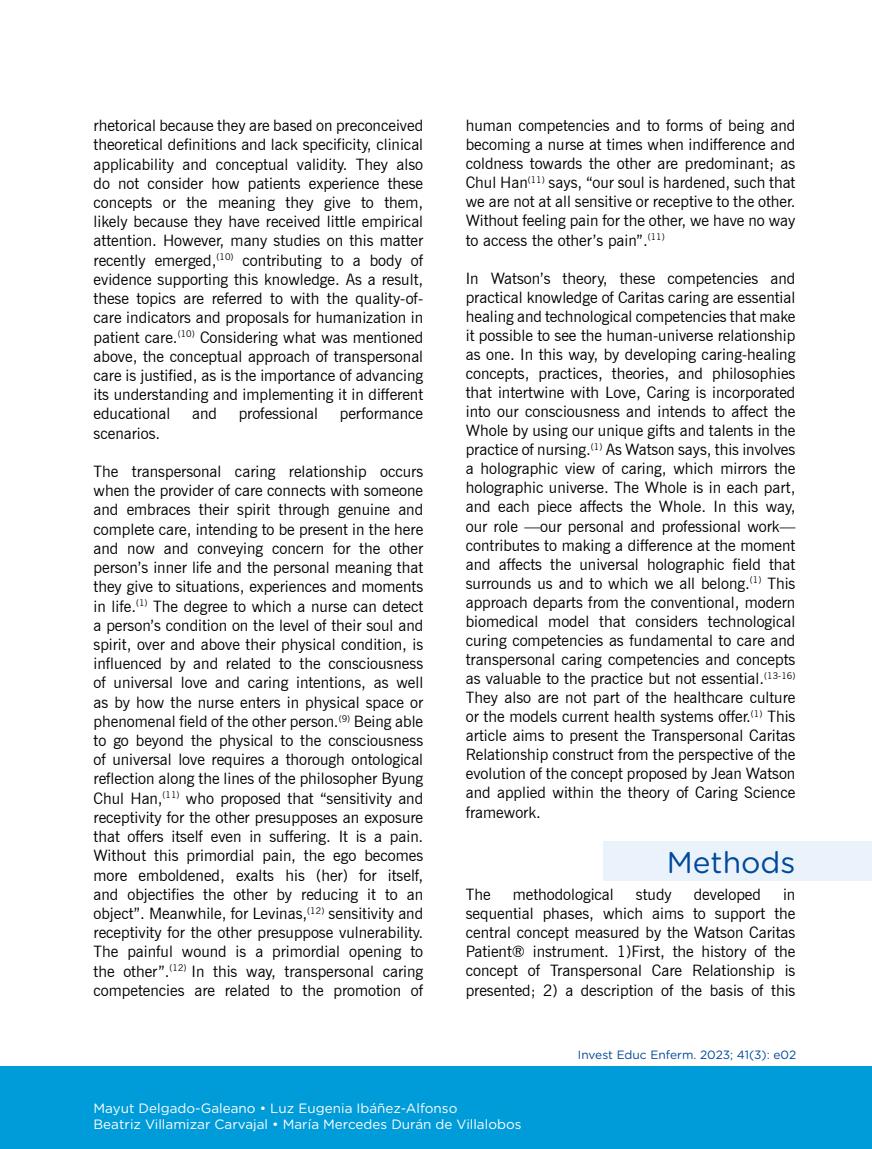
<style>
.page{position:relative;width:872px;height:1149px;background:#fff}
.page>*{position:absolute;margin:0;border:0;box-sizing:border-box;transform-origin:0 0}
.t1{font:30px "Gotham Rounded";color:#00489a}
.t2{font:15.75px/19.2px "News Gothic BT";color:#000;text-align:justify}
.t3{font:13.5px/16.2px "Gotham Rounded";color:#fff}
.t4{font:12px "Gotham Rounded";color:#00489a}
</style>
<div class="page">
<div style="left:0;top:1065px;width:872px;height:83px;background:#009bd9"></div>
<div style="left:603px;top:841px;width:269px;height:39px;background:#eaf3fc"></div>
<p class="t2" style="left:94px;top:116px;width:331px">rhetorical because they are based on preconceived theoretical definitions and lack specificity, clinical applicability and conceptual validity. They also do not consider how patients experience these concepts or the meaning they give to them, likely because they have received little empirical attention. However, many studies on this matter recently emerged,<sup>(10)</sup> contributing to a body of evidence supporting this knowledge. As a result, these topics are referred to with the quality-of&shy;care indicators and proposals for humanization in patient care.<sup>(10)</sup> Considering what was mentioned above, the conceptual approach of transpersonal care is justified, as is the importance of advancing its understanding and implementing it in different educational</p>
<p class="t2" style="left:192px;top:404px;width:26px">and</p>
<p class="t2" style="left:239px;top:404px;width:81px">professional</p>
<p class="t2" style="left:340px;top:404px;width:85px">performance</p>
<p class="t2" style="left:94px;top:423px;width:68px">scenarios.</p>
<p class="t2" style="left:94px;top:461px;width:331px">The transpersonal caring relationship occurs when the provider of care connects with someone and embraces their spirit through genuine and complete care, intending to be present in the here and now and conveying concern for the other person’s inner life and the personal meaning that they give to situations, experiences and moments in life.<sup>(1)</sup> The degree to which a nurse can detect a person’s condition on the level of their soul and spirit, over and above their physical condition, is influenced by and related to the consciousness of universal love and caring intentions, as well as by how the nurse enters in physical space or phenomenal field of the other person.<sup>(9)</sup> Being able to go beyond the physical to the consciousness of universal love requires a thorough ontological reflection along the lines of the philosopher Byung Chul Han,<sup>(11)</sup> who proposed that “sensitivity and receptivity for the other presupposes an exposure that offers itself even in suffering. It is a pain.<br>Without this primordial pain, the ego becomes more emboldened, exalts his (her) for itself, and objectifies the other by reducing it to an object”. Meanwhile, for Levinas,<sup>(12)</sup> sensitivity and receptivity for the other presuppose vulnerability.<br>The painful wound is a primordial opening to the other”.<sup>(12)</sup> In this way, transpersonal caring competencies are related to the promotion of</p>
<p class="t2" style="left:466px;top:116px;width:331px">human competencies and to forms of being and becoming a nurse at times when indifference and coldness towards the other are predominant; as Chul Han<sup>(11)</sup> says, “our soul is hardened, such that we are not at all sensitive or receptive to the other.<br>Without feeling pain for the other, we have no way to access the other’s pain”.<sup>(11)</sup></p>
<p class="t2" style="left:466px;top:268px;width:331px">In Watson’s theory, these competencies and practical knowledge of Caritas caring are essential healing and technological competencies that make it possible to see the human-universe relationship as one. In this way, by developing caring-healing concepts, practices, theories, and philosophies that intertwine with Love, Caring is incorporated into our consciousness and intends to affect the Whole by using our unique gifts and talents in the practice of nursing.<sup>(1)</sup> As Watson says, this involves a holographic view of caring, which mirrors the holographic universe. The Whole is in each part, and each piece affects the Whole. In this way, our role —our personal and professional work— contributes to making a difference at the moment and affects the universal holographic field that surrounds us and to which we all belong.<sup>(1)</sup> This approach departs from the conventional, modern biomedical model that considers technological curing competencies as fundamental to care and transpersonal caring competencies and concepts as valuable to the practice but not essential.<sup>(13-16)<br></sup>They also are not part of the healthcare culture or the models current health systems offer.<sup>(1)</sup> This article aims to present the Transpersonal Caritas Relationship construct from the perspective of the evolution of the concept proposed by Jean Watson and applied within the theory of Caring Science framework.</p>
<h1 class="t1" style="left:666px;top:841px;width:130px">Methods</h1>
<p class="t2" style="left:466px;top:884px;width:26px">The</p>
<p class="t2" style="left:513px;top:884px;width:103px">methodological</p>
<p class="t2" style="left:636px;top:884px;width:37px">study</p>
<p class="t2" style="left:693px;top:884px;width:69px">developed</p>
<p class="t2" style="left:466px;top:884px;width:331px;text-indent:317px">in sequential phases, which aims to support the central concept measured by the Watson Caritas Patient® instrument. 1)First, the history of the concept of Transpersonal Care Relationship is presented; 2) a description of the basis of this</p>
<p class="t4" style="left:578px;top:1045px;width:220px">Invest Educ Enferm. 2023; 41(3): e02</p>
<p class="t3" style="left:94px;top:1098px;width:429px">Mayut Delgado-Galeano • Luz Eugenia Ibáñez-Alfonso<br>Beatriz Villamizar Carvajal • María Mercedes Durán de Villalobos</p>
</div>
